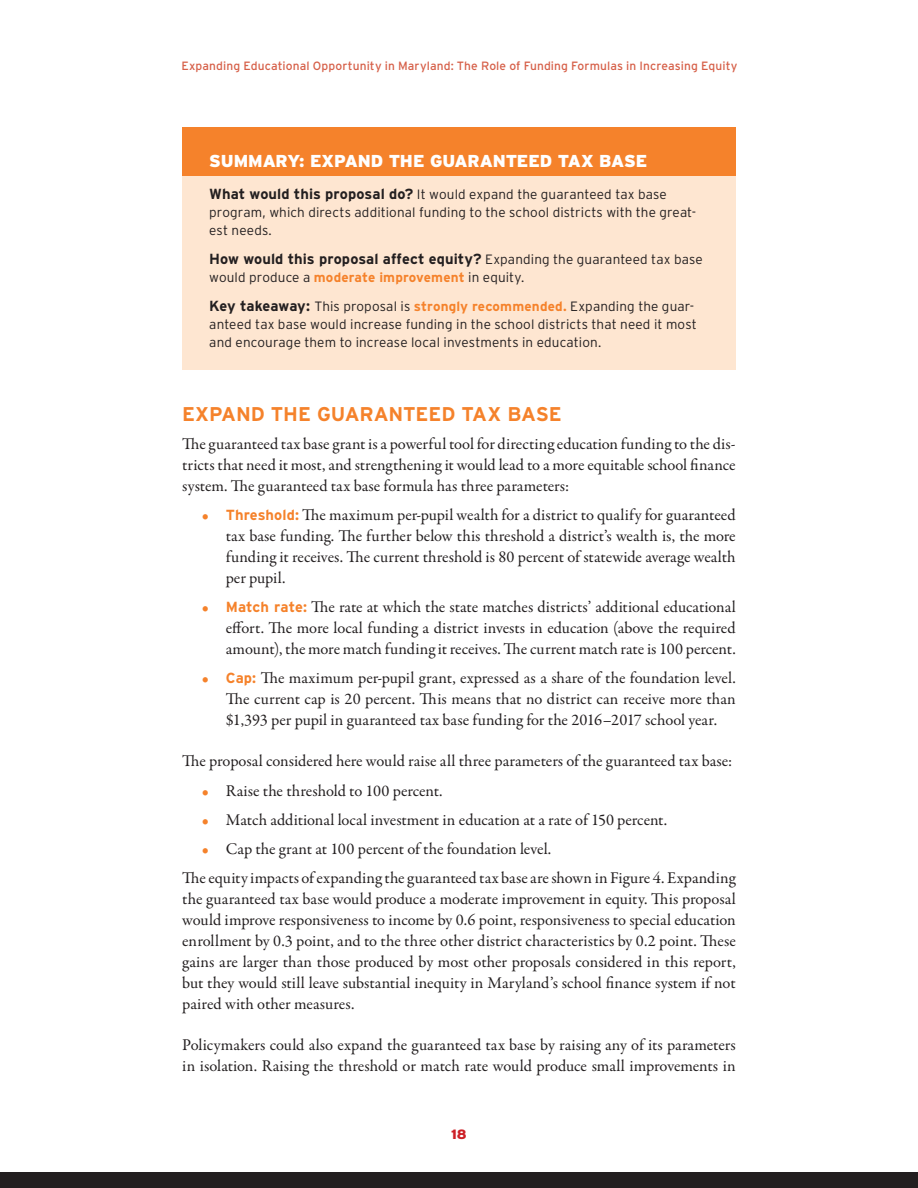
<style>
.page{position:relative;width:918px;height:1188px;background:#fff}
.page>*{position:absolute;margin:0;border:0;box-sizing:border-box;transform-origin:0 0}
.t1{font:700 19.8px "Interstate";letter-spacing:-.005em;color:#f5822b}
.t2{font:900 17.25px "Interstate";letter-spacing:-.01em;color:#fff}
.t3{font:16.5px/21px "Garamond Premr Pro";color:#231f20;text-align:justify}
.t4{font:700 14.7px "Interstate";letter-spacing:.005em;color:#231f20}
.t5{font:300 13.5px/18px "Interstate";letter-spacing:.01em;color:#231f20}
.t6{font:900 13.5px "Interstate";color:#cd2027}
.t7{font:12px "Interstate";letter-spacing:.01em;color:#d66049}
.s1{font-weight:700;font-size:14.7px}
.s2{font-weight:300;font-size:13.5px}
.s3{font-weight:700;color:#f5822b}
.s4{color:#f5822b}
.s5{font-family:"Interstate";font-weight:700;font-size:14.7px;color:#f5822b}
</style>
<div class="page">
<div style="left:0;top:1172px;width:918px;height:16px;background:#231f20"></div>
<div style="left:182px;top:127px;width:554px;height:51px;background:#f5822b"></div>
<div style="left:182px;top:176px;width:554px;height:82px;background:#fee6d1"></div>
<div style="left:182px;top:241px;width:554px;height:64px;background:#fee6d1"></div>
<div style="left:182px;top:288px;width:554px;height:81px;background:#fee6d1"></div>
<p class="t7" style="left:181px;top:59px;width:558px">Expanding Educational Opportunity in Maryland: The Role of Funding Formulas in Increasing Equity</p>
<p class="t2" style="left:209px;top:152px;width:440px">SUMMARY: EXPAND THE GUARANTEED TAX BASE</p>
<p class="t5" style="left:209px;top:185px;width:488px"><span class="s1">What would this proposal do?</span> It would expand the guaranteed tax base program, which directs additional funding to the school districts with the great&shy;est needs.</p>
<p class="t4" style="left:209px;top:250px;width:495px">How would this proposal affect equity? <span class="s2">Expanding the guaranteed tax base</span></p>
<p class="t5" style="left:209px;top:262px;width:487px;line-height:28.8px">would produce a <span class="s3">moderate improvement</span> in equity.<br><span class="s1">Key takeaway:</span> This proposal is <span class="s3">strongly recommended.</span> Expanding the guar-</p>
<p class="t5" style="left:209px;top:315px;width:489px">anteed tax base would increase funding in the school districts that need it most and encourage them to increase local investments in education.</p>
<p class="t1" style="left:182px;top:403px;width:381px">EXPAND THE GUARANTEED TAX BASE</p>
<p class="t3" style="left:182px;top:434px;width:555px">The guaranteed tax base grant is a powerful tool for directing education funding to the dis&shy;tricts that need it most, and strengthening it would lead to a more equitable school finance system. The guaranteed tax base formula has three parameters:</p>
<p class="t3" style="left:226px;top:505px;width:512px;text-indent:-24px"><span class="s4">•</span> <span class="s5">Threshold:</span> The maximum per-pupil wealth for a district to qualify for guaranteed tax base funding. The further below this threshold a district’s wealth is, the more funding it receives. The current threshold is 80 percent of statewide average wealth per pupil.</p>
<p class="t3" style="left:226px;top:597px;width:512px;text-indent:-24px"><span class="s4">•</span> <span class="s5">Match rate:</span> The rate at which the state matches districts’ additional educational effort. The more local funding a district invests in education (above the required amount), the more match funding it receives. The current match rate is 100 percent.</p>
<p class="t3" style="left:226px;top:668px;width:512px;text-indent:-24px"><span class="s4">•</span> <span class="s5">Cap:</span> The maximum per-pupil grant, expressed as a share of the foundation level.<br>The current cap is 20 percent. This means that no district can receive more than $1,393 per pupil in guaranteed tax base funding for the 2016–2017 school year.</p>
<p class="t3" style="left:182px;top:751px;width:552px">The proposal considered here would raise all three parameters of the guaranteed tax base:</p>
<p class="t3" style="left:202px;top:780px;width:242px"><span class="s4">•</span> Raise the threshold to 100 percent.</p>
<p class="t3" style="left:202px;top:809px;width:467px"><span class="s4">•</span> Match additional local investment in education at a rate of 150 percent.</p>
<p class="t3" style="left:182px;top:834px;width:555px;line-height:29.1px;text-indent:19px"><span class="s4">•</span> Cap the grant at 100 percent of the foundation level.<br>The equity impacts of expanding the guaranteed tax base are shown in Figure 4. Expanding</p>
<p class="t3" style="left:182px;top:889px;width:555px">the guaranteed tax base would produce a moderate improvement in equity. This proposal would improve responsiveness to income by 0.6 point, responsiveness to special education enrollment by 0.3 point, and to the three other district characteristics by 0.2 point. These gains are larger than those produced by most other proposals considered in this report, but they would still leave substantial inequity in Maryland’s school finance system if not paired with other measures.</p>
<p class="t3" style="left:182px;top:1035px;width:555px">Policymakers could also expand the guaranteed tax base by raising any of its parameters in isolation. Raising the threshold or match rate would produce small improvements in</p>
<p class="t6" style="left:451px;top:1127px;width:17px">18</p>
</div>
